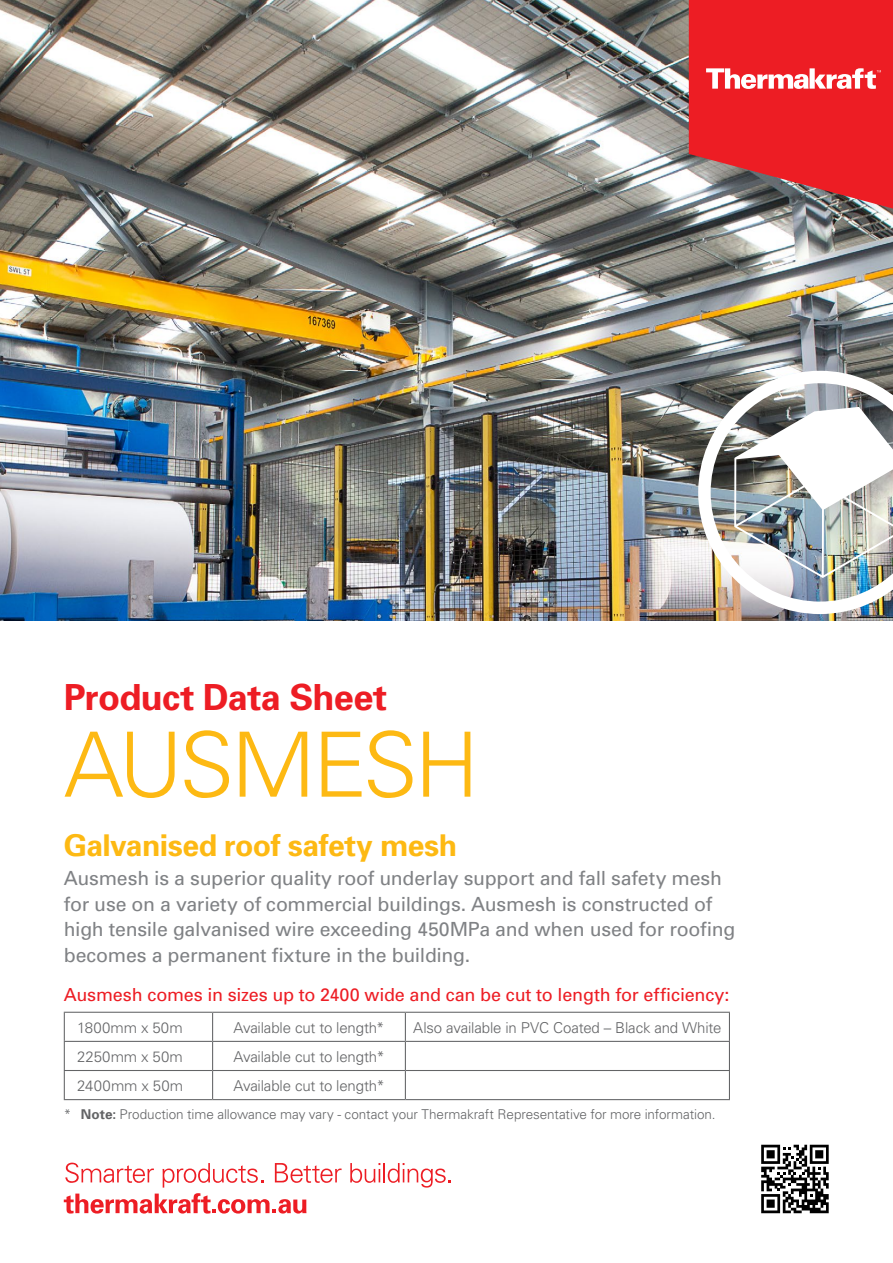
<style>
.page{position:relative;width:893px;height:1263px;background:#fff}
.page>*{position:absolute;margin:0;border:0;box-sizing:border-box;transform-origin:0 0}
.t1{font:300 90px "Univers";letter-spacing:-.04em;color:#fdb913}
.t2{font:700 36px "Univers";letter-spacing:-.02em;color:#ed1d24}
.t3{font:700 30px "Univers";letter-spacing:-.015em;color:#fdb913}
.t4{font:19.5px/25.5px "Univers";letter-spacing:-.01em;color:#808285}
.t5{font:18px "Univers";letter-spacing:-.01em;color:#ed1d24}
.t6{font:300 15px "Univers";letter-spacing:-.01em;color:#636466}
.t7{font:300 15px "Univers";letter-spacing:.01em;color:#636466}
.t8{font:300 13.5px "Univers";letter-spacing:-.005em;color:#636466}
.s1{font-weight:700}
</style>
<div class="page">
<img style="left:0;top:0;width:893px;height:621px">
<hr style="left:64px;top:1012px;width:149px;height:1px;background:#636466">
<hr style="left:213px;top:1012px;width:192px;height:1px;background:#636466">
<hr style="left:405px;top:1012px;width:325px;height:1px;background:#636466">
<hr style="left:64px;top:1041px;width:149px;height:1px;background:#636466">
<hr style="left:213px;top:1041px;width:192px;height:1px;background:#636466">
<hr style="left:405px;top:1041px;width:325px;height:1px;background:#636466">
<hr style="left:64px;top:1070px;width:149px;height:1px;background:#636466">
<svg style="left:64px;top:1013px;width:1px;height:86px"></svg>
<hr style="left:213px;top:1070px;width:192px;height:1px;background:#636466">
<svg style="left:212px;top:1013px;width:1px;height:86px"></svg>
<hr style="left:405px;top:1070px;width:325px;height:1px;background:#636466">
<svg style="left:405px;top:1013px;width:1px;height:86px"></svg>
<svg style="left:729px;top:1013px;width:1px;height:86px"></svg>
<hr style="left:64px;top:1099px;width:149px;height:1px;background:#636466">
<hr style="left:213px;top:1099px;width:192px;height:1px;background:#636466">
<hr style="left:405px;top:1099px;width:325px;height:1px;background:#636466">
<svg style="left:65px;top:1162px;width:89px;height:21px"></svg>
<svg style="left:163px;top:1163px;width:100px;height:24px"></svg>
<svg style="left:275px;top:1163px;width:67px;height:20px"></svg>
<svg style="left:350px;top:1163px;width:101px;height:24px"></svg>
<svg style="left:64px;top:1193px;width:242px;height:20px"></svg>
<svg style="left:761px;top:1145px;width:68px;height:68px"></svg>
<svg style="left:689px;top:0;width:204px;height:209px;background:#df343a"></svg>
<img style="left:698px;top:371px;width:195px;height:243px">
<img style="left:734px;top:407px;width:159px;height:171px">
<h2 class="t2" style="left:64px;top:674px;width:325px">Product Data Sheet</h2>
<h1 class="t1" style="left:64px;top:710px;width:417px">AUSMESH</h1>
<h3 class="t3" style="left:64px;top:826px;width:395px">Galvanised roof safety mesh</h3>
<p class="t4" style="left:64px;top:865px;width:673px">Ausmesh is a superior quality roof underlay support and fall safety mesh for use on a variety of commercial buildings. Ausmesh is constructed of high tensile galvanised wire exceeding 450MPa and when used for roofing becomes a permanent fixture in the building.</p>
<p class="t5" style="left:64px;top:984px;width:667px">Ausmesh comes in sizes up to 2400 wide and can be cut to length for efficiency:</p>
<p class="t7" style="left:77px;top:1018px;width:107px">1800mm x 50m</p>
<p class="t6" style="left:233px;top:1018px;width:153px">Available cut to length*</p>
<p class="t6" style="left:413px;top:1018px;width:310px">Also available in PVC Coated – Black and White</p>
<p class="t7" style="left:77px;top:1048px;width:107px">2250mm x 50m</p>
<p class="t6" style="left:233px;top:1048px;width:153px">Available cut to length*</p>
<p class="t7" style="left:77px;top:1077px;width:108px">2400mm x 50m</p>
<p class="t6" style="left:233px;top:1077px;width:153px">Available cut to length*</p>
<p class="t8" style="left:64px;top:1106px;width:653px">* <span class="s1">Note:</span> Production time allowance may vary - contact your Thermakraft Representative for more information.</p>
</div>
